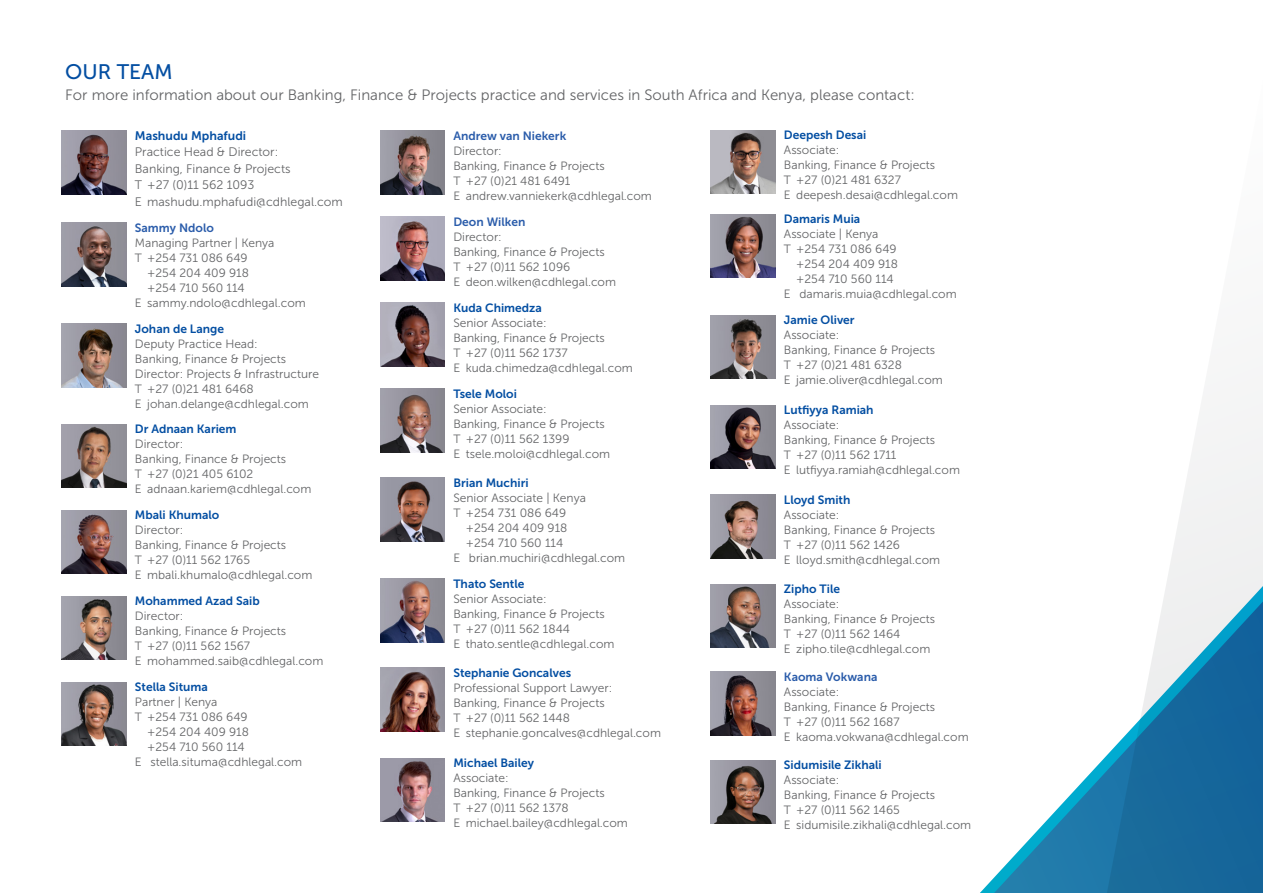
<style>
.page{position:relative;width:1263px;height:893px;background:#fff}
.page>*{position:absolute;margin:0;border:0;box-sizing:border-box;transform-origin:0 0}
.t1{font:21px "Museo Sans 500";color:#034ea2}
.t2{font:15px "Museo Sans 300";color:#636466}
.t3{font:12.3px/16.5px "Museo Sans 300";color:#636466}
.t4{font:12.3px "Museo Sans 700";color:#034ea2}
.t5{font:12px/15px "Museo Sans 300";color:#636466}
.t6{font:12px "Museo Sans 700";color:#034ea2}
.t7{font:12px "Museo Sans 700";color:#2a5caa}
</style>
<div class="page">
<img style="left:62px;top:131px;width:64px;height:63px">
<img style="left:62px;top:223px;width:64px;height:63px">
<img style="left:62px;top:324px;width:64px;height:63px">
<img style="left:62px;top:424px;width:64px;height:64px">
<img style="left:62px;top:510px;width:64px;height:64px">
<img style="left:62px;top:596px;width:64px;height:64px">
<img style="left:62px;top:682px;width:64px;height:64px">
<img style="left:380px;top:131px;width:65px;height:63px">
<img style="left:380px;top:217px;width:65px;height:63px">
<img style="left:380px;top:303px;width:65px;height:63px">
<img style="left:380px;top:389px;width:65px;height:63px">
<img style="left:380px;top:478px;width:65px;height:63px">
<img style="left:380px;top:579px;width:65px;height:63px">
<img style="left:380px;top:668px;width:65px;height:63px">
<img style="left:380px;top:758px;width:65px;height:64px">
<svg style="left:710px;top:130px;width:318px;height:763px"></svg>
<svg style="left:1028px;top:389px;width:235px;height:504px"></svg>
<h1 class="t1" style="left:65px;top:60px;width:109px">OUR TEAM</h1>
<p class="t2" style="left:65px;top:87px;width:851px">For more information about our Banking, Finance &amp; Projects practice and services in South Africa and Kenya, please contact:</p>
<p class="t4" style="left:135px;top:129px;width:113px">Mashudu Mphafudi</p>
<p class="t3" style="left:135px;top:144px;width:209px">Practice Head &amp; Director:<br>Banking, Finance &amp; Projects<br>T +27 (0)11 562 1093<br>E mashudu.mphafudi@cdhlegal.com</p>
<p class="t7" style="left:135px;top:221px;width:80px">Sammy Ndolo</p>
<p class="t5" style="left:135px;top:235px;width:141px">Managing Partner | Kenya</p>
<p class="t5" style="left:135px;top:250px;width:114px">T +254 731 086 649</p>
<p class="t5" style="left:147px;top:265px;width:103px">+254 204 409 918</p>
<p class="t5" style="left:147px;top:280px;width:99px">+254 710 560 114</p>
<p class="t5" style="left:135px;top:295px;width:172px">E sammy.ndolo@cdhlegal.com</p>
<p class="t6" style="left:135px;top:322px;width:91px">Johan de Lange</p>
<p class="t5" style="left:135px;top:336px;width:186px">Deputy Practice Head:<br>Banking, Finance &amp; Projects<br>Director: Projects &amp; Infrastructure<br>T +27 (0)21 481 6468<br>E johan.delange@cdhlegal.com</p>
<p class="t6" style="left:135px;top:422px;width:103px">Dr Adnaan Kariem</p>
<p class="t5" style="left:135px;top:437px;width:178px">Director:<br>Banking, Finance &amp; Projects<br>T +27 (0)21 405 6102<br>E adnaan.kariem@cdhlegal.com</p>
<p class="t6" style="left:135px;top:508px;width:86px">Mbali Khumalo</p>
<p class="t5" style="left:135px;top:523px;width:179px">Director:<br>Banking, Finance &amp; Projects<br>T +27 (0)11 562 1765<br>E mbali.khumalo@cdhlegal.com</p>
<p class="t6" style="left:135px;top:594px;width:126px">Mohammed Azad Saib</p>
<p class="t5" style="left:135px;top:609px;width:190px">Director:<br>Banking, Finance &amp; Projects<br>T +27 (0)11 562 1567<br>E mohammed.saib@cdhlegal.com</p>
<p class="t6" style="left:135px;top:680px;width:75px">Stella Situma</p>
<p class="t5" style="left:135px;top:695px;width:84px">Partner | Kenya</p>
<p class="t5" style="left:135px;top:710px;width:114px">T +254 731 086 649</p>
<p class="t5" style="left:147px;top:725px;width:103px">+254 204 409 918</p>
<p class="t5" style="left:147px;top:740px;width:99px">+254 710 560 114</p>
<p class="t5" style="left:135px;top:755px;width:169px">E stella.situma@cdhlegal.com</p>
<p class="t6" style="left:784px;top:128px;width:84px">Deepesh Desai</p>
<p class="t5" style="left:784px;top:143px;width:176px">Associate:<br>Banking, Finance &amp; Projects<br>T +27 (0)21 481 6327<br>E deepesh.desai@cdhlegal.com</p>
<p class="t6" style="left:784px;top:212px;width:78px">Damaris Muia</p>
<p class="t5" style="left:784px;top:227px;width:96px">Associate | Kenya</p>
<p class="t5" style="left:784px;top:242px;width:114px">T +254 731 086 649</p>
<p class="t5" style="left:796px;top:257px;width:103px">+254 204 409 918</p>
<p class="t5" style="left:796px;top:272px;width:99px">+254 710 560 114</p>
<p class="t5" style="left:784px;top:287px;width:174px">E damaris.muia@cdhlegal.com</p>
<p class="t6" style="left:784px;top:313px;width:72px">Jamie Oliver</p>
<p class="t5" style="left:784px;top:328px;width:160px">Associate:<br>Banking, Finance &amp; Projects<br>T +27 (0)21 481 6328<br>E jamie.oliver@cdhlegal.com</p>
<p class="t6" style="left:784px;top:403px;width:91px">Lutfiyya Ramiah</p>
<p class="t5" style="left:784px;top:417px;width:178px">Associate:<br>Banking, Finance &amp; Projects<br>T +27 (0)11 562 1711<br>E lutfiyya.ramiah@cdhlegal.com</p>
<p class="t6" style="left:784px;top:493px;width:68px">Lloyd Smith</p>
<p class="t5" style="left:784px;top:507px;width:158px">Associate:<br>Banking, Finance &amp; Projects<br>T +27 (0)11 562 1426<br>E lloyd.smith@cdhlegal.com</p>
<p class="t6" style="left:784px;top:582px;width:58px">Zipho Tile</p>
<p class="t5" style="left:784px;top:597px;width:153px">Associate:<br>Banking, Finance &amp; Projects<br>T +27 (0)11 562 1464<br>E zipho.tile@cdhlegal.com</p>
<p class="t7" style="left:784px;top:670px;width:95px">Kaoma Vokwana</p>
<p class="t5" style="left:784px;top:684px;width:186px">Associate:<br>Banking, Finance &amp; Projects<br>T +27 (0)11 562 1687<br>E kaoma.vokwana@cdhlegal.com</p>
<p class="t6" style="left:784px;top:758px;width:99px">Sidumisile Zikhali</p>
<p class="t5" style="left:784px;top:772px;width:189px">Associate:<br>Banking, Finance &amp; Projects<br>T +27 (0)11 562 1465<br>E sidumisile.zikhali@cdhlegal.com</p>
<p class="t7" style="left:453px;top:129px;width:114px">Andrew van Niekerk</p>
<p class="t5" style="left:453px;top:143px;width:200px">Director:<br>Banking, Finance &amp; Projects<br>T +27 (0)21 481 6491<br>E andrew.vanniekerk@cdhlegal.com</p>
<p class="t7" style="left:453px;top:215px;width:74px">Deon Wilken</p>
<p class="t5" style="left:453px;top:229px;width:164px">Director:<br>Banking, Finance &amp; Projects<br>T +27 (0)11 562 1096<br>E deon.wilken@cdhlegal.com</p>
<p class="t6" style="left:453px;top:301px;width:90px">Kuda Chimedza</p>
<p class="t5" style="left:453px;top:315px;width:181px">Senior Associate:<br>Banking, Finance &amp; Projects<br>T +27 (0)11 562 1737<br>E kuda.chimedza@cdhlegal.com</p>
<p class="t6" style="left:453px;top:387px;width:65px">Tsele Moloi</p>
<p class="t5" style="left:453px;top:401px;width:158px">Senior Associate:<br>Banking, Finance &amp; Projects<br>T +27 (0)11 562 1399<br>E tsele.moloi@cdhlegal.com</p>
<p class="t6" style="left:453px;top:476px;width:77px">Brian Muchiri</p>
<p class="t5" style="left:453px;top:490px;width:134px">Senior Associate | Kenya</p>
<p class="t5" style="left:453px;top:505px;width:114px">T +254 731 086 649</p>
<p class="t5" style="left:466px;top:520px;width:103px">+254 204 409 918</p>
<p class="t5" style="left:466px;top:535px;width:99px">+254 710 560 114</p>
<p class="t5" style="left:453px;top:550px;width:173px">E brian.muchiri@cdhlegal.com</p>
<p class="t6" style="left:453px;top:577px;width:73px">Thato Sentle</p>
<p class="t5" style="left:453px;top:591px;width:163px">Senior Associate:<br>Banking, Finance &amp; Projects<br>T +27 (0)11 562 1844<br>E thato.sentle@cdhlegal.com</p>
<p class="t6" style="left:453px;top:666px;width:119px">Stephanie Goncalves</p>
<p class="t5" style="left:453px;top:680px;width:209px">Professional Support Lawyer:<br>Banking, Finance &amp; Projects<br>T +27 (0)11 562 1448<br>E stephanie.goncalves@cdhlegal.com</p>
<p class="t6" style="left:453px;top:756px;width:82px">Michael Bailey</p>
<p class="t5" style="left:453px;top:771px;width:176px">Associate:<br>Banking, Finance &amp; Projects<br>T +27 (0)11 562 1378<br>E michael.bailey@cdhlegal.com</p>
</div>
